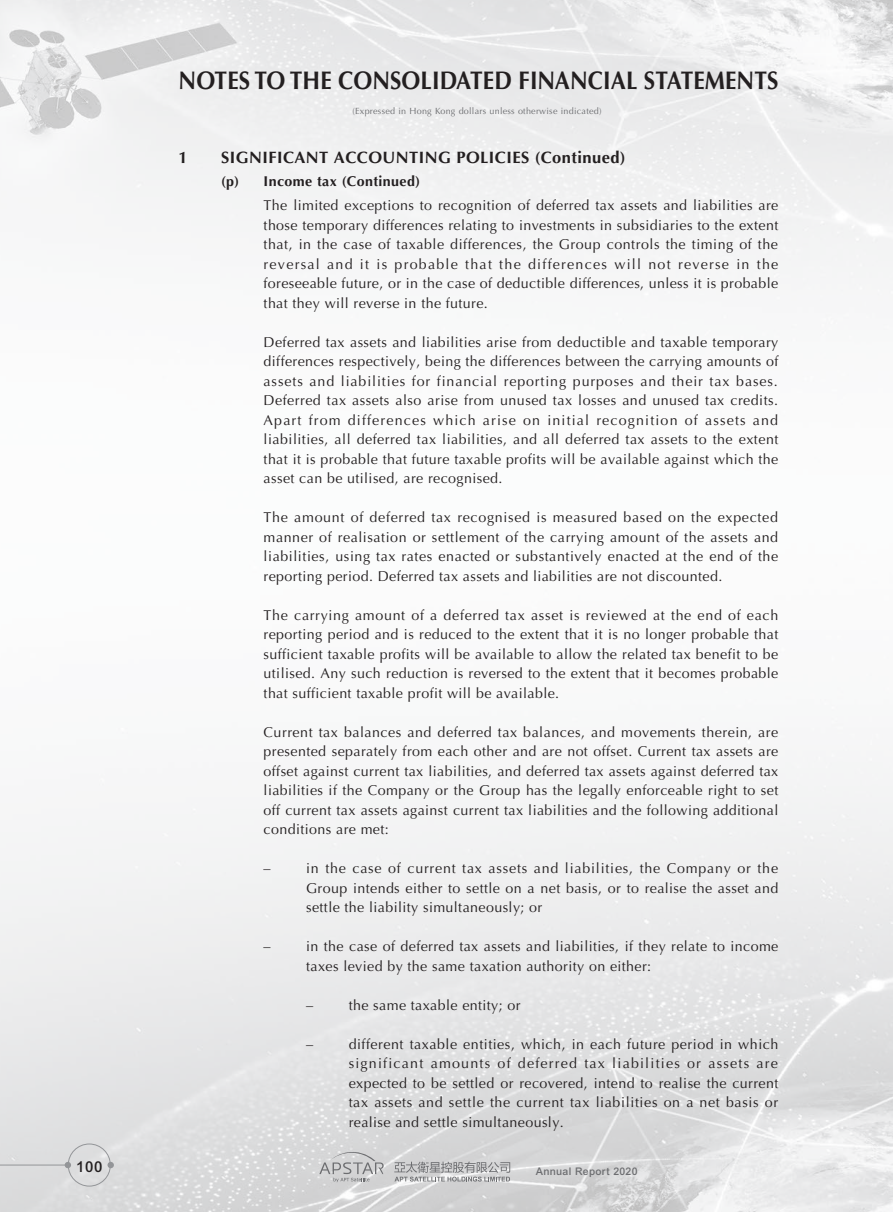
<style>
.page{position:relative;width:893px;height:1212px;background:#fff}
.page>*{position:absolute;margin:0;border:0;box-sizing:border-box;transform-origin:0 0}
.t1{font:700 25.5px "Optima LT Std";letter-spacing:.005em;color:#231f20;scale:.89 1}
._01_H1{font:700 16.5px "Optima LT Std";letter-spacing:.03em;color:#231f20}
.t2{font:500 15px "Arial MT Std";color:#231f20}
._00_txt{font:14.25px/19.5px "Optima LT Std";letter-spacing:.03em;color:#231f20;text-align:justify}
._02_H2{font:700 14.25px "Optima LT Std";letter-spacing:.03em;color:#231f20}
.t3{font:500 10.5px "Arial MT Std";letter-spacing:.03em;color:#6c6d70}
.t4{font:9px "Optima LT Std";letter-spacing:.03em;color:#6c6d70}
</style>
<div class="page">
<img style="left:0;top:0;width:892px;height:1212px">
<svg style="left:319px;top:1151px;width:65px;height:31px;background:#c5c6c7"></svg>
<svg style="left:394px;top:1161px;width:116px;height:20px;background:#bababc"></svg>
<div style="left:68px;top:1143px;width:43px;height:43px;border:1px solid #939598;border-radius:50%"></div>
<svg style="left:65px;top:1162px;width:6px;height:6px"></svg>
<svg style="left:108px;top:1162px;width:6px;height:6px"></svg>
<hr style="left:0;top:1165px;width:67px;height:1px;background:#939598">
<p class="t2" style="left:76px;top:1157px;width:28px">100</p>
<h1 class="t1" style="left:179px;top:66px;width:675px">NOTES TO THE CONSOLIDATED FINANCIAL STATEMENTS</h1>
<p class="t4" style="left:352px;top:105px;width:251px">(Expressed in Hong Kong dollars unless otherwise indicated)</p>
<p class="_01_H1" style="left:179px;top:147px;width:11px">1</p>
<p class="_01_H1" style="left:221px;top:147px;width:406px">SIGNIFICANT ACCOUNTING POLICIES (Continued)</p>
<p class="_02_H2" style="left:221px;top:173px;width:200px">(p) Income tax (Continued)</p>
<p class="_00_txt" style="left:264px;top:196px;width:516px">The limited exceptions to recognition of deferred tax assets and liabilities are those temporary differences relating to investments in subsidiaries to the extent that, in the case of taxable differences, the Group controls the timing of the reversal and it is probable that the differences will not reverse in the foreseeable future, or in the case of deductible differences, unless it is probable that they will reverse in the future.</p>
<p class="_00_txt" style="left:264px;top:332px;width:516px">Deferred tax assets and liabilities arise from deductible and taxable temporary differences respectively, being the differences between the carrying amounts of assets and liabilities for financial reporting purposes and their tax bases.<br>Deferred tax assets also arise from unused tax losses and unused tax credits.<br>Apart from differences which arise on initial recognition of assets and liabilities, all deferred tax liabilities, and all deferred tax assets to the extent that it is probable that future taxable profits will be available against which the asset can be utilised, are recognised.</p>
<p class="_00_txt" style="left:264px;top:508px;width:516px">The amount of deferred tax recognised is measured based on the expected manner of realisation or settlement of the carrying amount of the assets and liabilities, using tax rates enacted or substantively enacted at the end of the reporting period. Deferred tax assets and liabilities are not discounted.</p>
<p class="_00_txt" style="left:264px;top:605px;width:516px">The carrying amount of a deferred tax asset is reviewed at the end of each reporting period and is reduced to the extent that it is no longer probable that sufficient taxable profits will be available to allow the related tax benefit to be utilised. Any such reduction is reversed to the extent that it becomes probable that sufficient taxable profit will be available.</p>
<p class="_00_txt" style="left:264px;top:722px;width:516px">Current tax balances and deferred tax balances, and movements therein, are presented separately from each other and are not offset. Current tax assets are offset against current tax liabilities, and deferred tax assets against deferred tax liabilities if the Company or the Group has the legally enforceable right to set off current tax assets against current tax liabilities and the following additional conditions are met:</p>
<p class="_00_txt" style="left:264px;top:859px;width:9px">–</p>
<p class="_00_txt" style="left:306px;top:859px;width:474px">in the case of current tax assets and liabilities, the Company or the Group intends either to settle on a net basis, or to realise the asset and settle the liability simultaneously; or</p>
<p class="_00_txt" style="left:264px;top:937px;width:9px">–</p>
<p class="_00_txt" style="left:306px;top:937px;width:474px">in the case of deferred tax assets and liabilities, if they relate to income taxes levied by the same taxation authority on either:</p>
<p class="_00_txt" style="left:306px;top:995px;width:9px">–</p>
<p class="_00_txt" style="left:349px;top:995px;width:173px">the same taxable entity; or</p>
<p class="_00_txt" style="left:306px;top:1034px;width:9px">–</p>
<p class="_00_txt" style="left:349px;top:1034px;width:431px">different taxable entities, which, in each future period in which significant amounts of deferred tax liabilities or assets are expected to be settled or recovered, intend to realise the current tax assets and settle the current tax liabilities on a net basis or realise and settle simultaneously.</p>
<p class="t3" style="left:536px;top:1165px;width:103px">Annual Report 2020</p>
</div>
